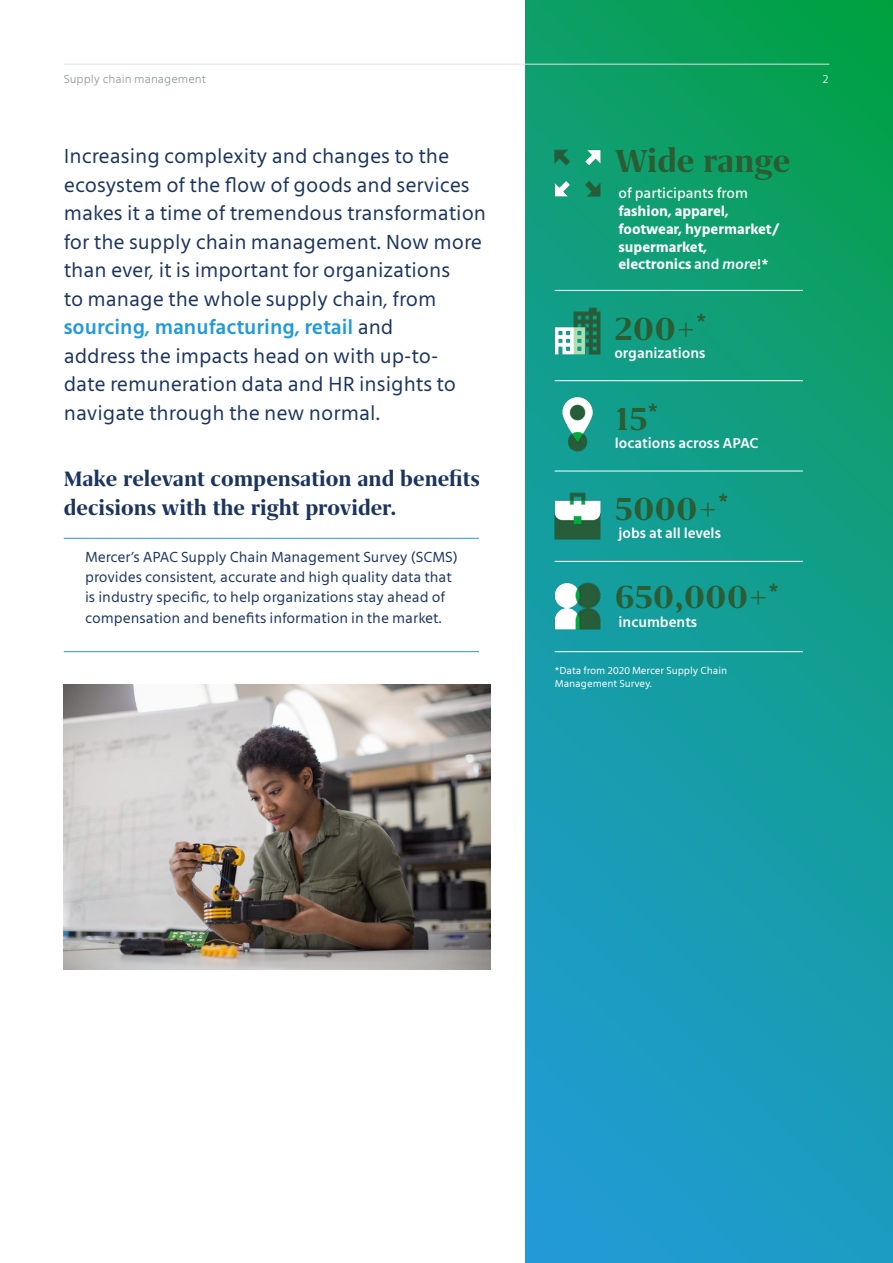
<style>
.page{position:relative;width:893px;height:1263px;background:#fff}
.page>*{position:absolute;margin:0;border:0;box-sizing:border-box;transform-origin:0 0}
.t1{font:700 36.75px "Grifo S";color:#2b5d35}
.t2{font:700 24px/28.8px "Grifo S";color:#1c355f}
.t3{font:21px/28.5px "Mute";color:#1c355f}
.t4{font:15px/20.4px "Mute";color:#1c355f}
.t5{font:700 14.85px/17.7px "Mute";color:#fff}
.t6{font:600 14.85px "Mute";color:#fff}
.t7{font:500 14.85px "Mute";color:#fff}
.t8{font:300 12px "Mute";color:#8e929a}
.t9{font:300 12px "Mute";color:#fff}
.t10{font:10.5px/13.5px "Mute";color:#fff}
.s1{font-weight:600;color:#239ad7}
.s2{font-weight:600}
.s3{font-weight:600;font-style:italic}
</style>
<div class="page">
<svg style="left:525px;top:0;width:368px;height:1263px;background:#149d96"></svg>
<hr style="left:64px;top:64px;width:765px;height:1px;background:#dfe1e8">
<hr style="left:64px;top:538px;width:415px;height:1px;background:#239ad7">
<hr style="left:64px;top:651px;width:415px;height:1px;background:#239ad7">
<img style="left:547px;top:301px;width:61px;height:60px">
<img style="left:547px;top:394px;width:61px;height:60px">
<img style="left:547px;top:576px;width:61px;height:60px">
<img style="left:547px;top:486px;width:61px;height:61px">
<hr style="left:555px;top:380px;width:248px;height:1px;background:#fff">
<hr style="left:555px;top:290px;width:248px;height:1px;background:#fff">
<hr style="left:555px;top:561px;width:248px;height:1px;background:#fff">
<hr style="left:555px;top:651px;width:248px;height:1px;background:#fff">
<hr style="left:555px;top:471px;width:248px;height:1px;background:#fff">
<img style="left:64px;top:685px;width:427px;height:284px">
<img style="left:547px;top:142px;width:61px;height:61px">
<p class="t8" style="left:64px;top:72px;width:144px">Supply chain management</p>
<p class="t9" style="left:822px;top:72px;width:8px">2</p>
<p class="t3" style="left:64px;top:142px;width:424px">Increasing complexity and changes to the ecosystem of the flow of goods and services makes it a time of tremendous transformation for the supply chain management. Now more than ever, it is important for organizations<br>to manage the whole supply chain, from <span class="s1">sourcing, manufacturing, retail</span> and<br>address the impacts head on with up-to-<br>date remuneration data and HR insights to navigate through the new normal.</p>
<p class="t2" style="left:64px;top:464px;width:418px">Make relevant compensation and benefits decisions with the right provider.</p>
<p class="t4" style="left:85px;top:546px;width:374px">Mercer’s APAC Supply Chain Management Survey (SCMS) provides consistent, accurate and high quality data that is industry specific, to help organizations stay ahead of compensation and benefits information in the market.</p>
<h1 class="t1" style="left:615px;top:140px;width:177px">Wide range</h1>
<p class="t7" style="left:618px;top:184px;width:131px">of participants from</p>
<p class="t5" style="left:618px;top:202px;width:163px">fashion, apparel, footwear, hypermarket/ supermarket, electronics <span class="s2">and</span> <span class="s3">more</span><span class="s2">!*</span></p>
<h1 class="t1" style="left:615px;top:309px;width:93px">200+<sup>*</sup></h1>
<p class="t6" style="left:614px;top:343px;width:93px">organizations</p>
<h1 class="t1" style="left:615px;top:398px;width:45px">15<sup>*</sup></h1>
<p class="t6" style="left:615px;top:433px;width:145px">locations across APAC</p>
<h1 class="t1" style="left:615px;top:489px;width:115px">5000+<sup>*</sup></h1>
<p class="t6" style="left:618px;top:524px;width:104px">jobs at all levels</p>
<h1 class="t1" style="left:615px;top:577px;width:166px">650,000+<sup>*</sup></h1>
<p class="t6" style="left:618px;top:613px;width:80px">incumbents</p>
<p class="t10" style="left:555px;top:663px;width:174px">*Data from 2020 Mercer Supply Chain<br>Management Survey.</p>
</div>
